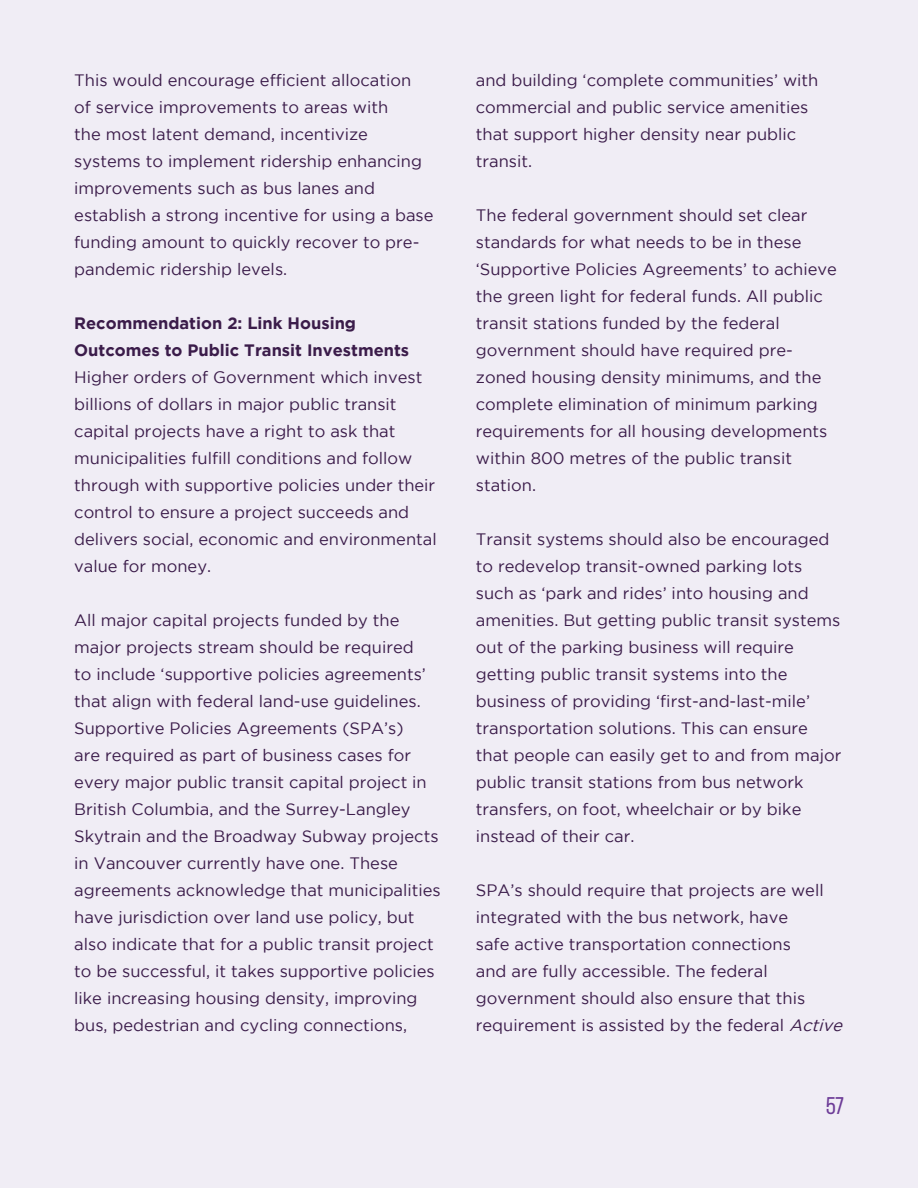
<style>
.page{position:relative;width:918px;height:1188px;background:#f0edf5}
.page>*{position:absolute;margin:0;border:0;box-sizing:border-box;transform-origin:0 0}
.t1{font:22.5px "F37 Judge";color:#6d3c97}
.t2{font:16.5px/27px "Gotham";color:#3b1c4a}
.t3{font:700 16.5px/27px "Gotham";color:#3b1c4a}
.s1{font-style:italic}
</style>
<div class="page">
<p class="t2" style="left:74px;top:67px;width:361px">This would encourage efficient allocation<br>of service improvements to areas with<br>the most latent demand, incentivize systems to implement ridership enhancing improvements such as bus lanes and establish a strong incentive for using a base funding amount to quickly recover to pre&shy;pandemic ridership levels.</p>
<p class="t3" style="left:74px;top:309px;width:336px">Recommendation 2: Link Housing<br>Outcomes to Public Transit Investments</p>
<p class="t2" style="left:74px;top:364px;width:364px">Higher orders of Government which invest billions of dollars in major public transit capital projects have a right to ask that municipalities fulfill conditions and follow through with supportive policies under their control to ensure a project succeeds and delivers social, economic and environmental value for money.</p>
<p class="t2" style="left:74px;top:607px;width:368px">All major capital projects funded by the major projects stream should be required<br>to include ‘supportive policies agreements’ that align with federal land-use guidelines.<br>Supportive Policies Agreements (SPA’s)<br>are required as part of business cases for every major public transit capital project in British Columbia, and the Surrey-Langley Skytrain and the Broadway Subway projects in Vancouver currently have one. These agreements acknowledge that municipalities have jurisdiction over land use policy, but also indicate that for a public transit project to be successful, it takes supportive policies like increasing housing density, improving bus, pedestrian and cycling connections,</p>
<p class="t2" style="left:476px;top:67px;width:344px">and building ‘complete communities’ with commercial and public service amenities that support higher density near public transit.</p>
<p class="t2" style="left:476px;top:202px;width:363px">The federal government should set clear standards for what needs to be in these ‘Supportive Policies Agreements’ to achieve the green light for federal funds. All public transit stations funded by the federal government should have required pre&shy;zoned housing density minimums, and the complete elimination of minimum parking requirements for all housing developments within 800 metres of the public transit station.</p>
<p class="t2" style="left:476px;top:525px;width:367px">Transit systems should also be encouraged to redevelop transit-owned parking lots such as ‘park and rides’ into housing and amenities. But getting public transit systems out of the parking business will require getting public transit systems into the business of providing ‘first-and-last-mile’ transportation solutions. This can ensure that people can easily get to and from major public transit stations from bus network transfers, on foot, wheelchair or by bike instead of their car.</p>
<p class="t2" style="left:476px;top:876px;width:373px">SPA’s should require that projects are well integrated with the bus network, have<br>safe active transportation connections<br>and are fully accessible. The federal government should also ensure that this requirement is assisted by the federal <span class="s1">Active</span></p>
<h1 class="t1" style="left:826px;top:1093px;width:19px">57</h1>
</div>
